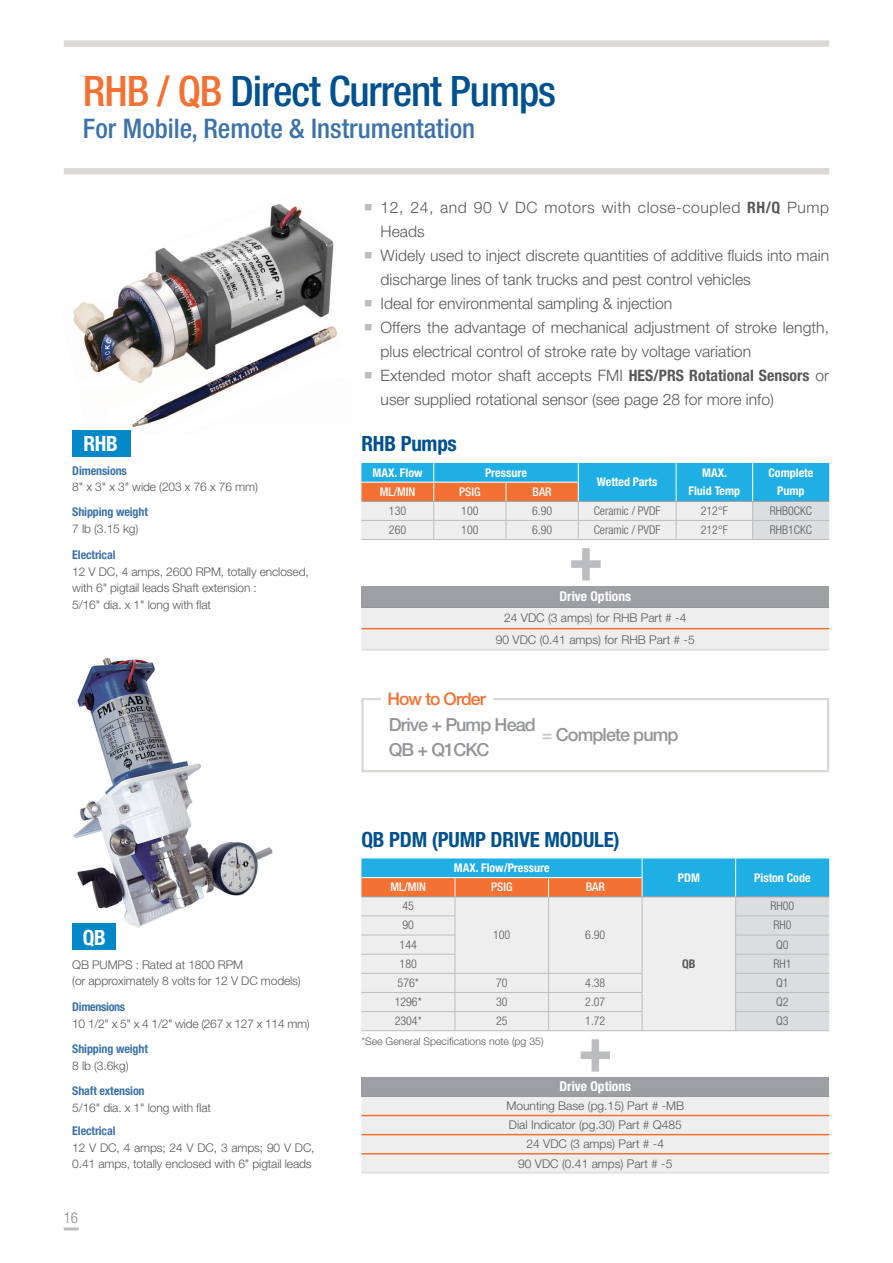
<style>
.page{position:relative;width:893px;height:1263px;background:#fff}
.page>*{position:absolute;margin:0;border:0;box-sizing:border-box;transform-origin:0 0}
.타이틀_36{font:500 condensed 42px "Helvetica Neue LT Std";letter-spacing:-.025em;color:#00518e}
.서브타이틀{font:500 condensed 27px "Helvetica Neue LT Std";color:#3d73a9}
.타이틀_제품{font:700 condensed 21px "Helvetica Neue LT Std";letter-spacing:-.01em;color:#00518e}
.타이틀_제품-2{font:700 condensed 21px "Helvetica Neue LT Std";color:#fff}
.타이틀_36-2{font:500 18px "Helvetica Neue LTW1 G";letter-spacing:-.05em;color:#939598}
.타이틀_36-3{font:500 17.4px "Helvetica Neue LTW1 G";letter-spacing:-.05em;color:#f37133}
.t1{font:300 15.75px/24px "Helvetica Neue LT Std";color:#57585a}
.t2{font:300 15.75px/24px "Helvetica Neue LT Std";letter-spacing:.035em;color:#57585a}
.t3{font:300 condensed 15px "Helvetica Neue LT Std";color:#87898c}
.t4{font:700 condensed 13.5px "Helvetica Neue LT Std";color:#fff}
.t5{font:300 12px/16.5px "Helvetica Neue LT Std";letter-spacing:-.01em;color:#57585a}
.테이블{font:300 condensed 12px "Helvetica Neue LT Std";color:#57585a}
.t6{font:700 condensed 12px "Helvetica Neue LT Std";letter-spacing:-.01em;color:#3d73a9}
.테이블_볼드{font:700 condensed 12px "Helvetica Neue LT Std";color:#fff}
.테이블_볼드-2{font:500 condensed 12px "Helvetica Neue LT Std";color:#fff}
.테이블-2{font:700 condensed 12px "Helvetica Neue LT Std";color:#57585a}
.t7{font:300 10.5px "Helvetica Neue LT Std";color:#57585a}
.s1{color:#f37133}
.s2{font-family:"YDVYGO520";font-weight:400;color:#bcbdc0}
.s3{font-weight:700;font-stretch:condensed}
.s4{color:#c7c8ca}
</style>
<div class="page">
<div style="left:361px;top:698px;width:468px;height:74px;border:2px solid #dcd8d5"></div>
<img style="left:73px;top:204px;width:265px;height:223px">
<img style="left:72px;top:657px;width:201px;height:271px">
<svg style="left:571px;top:548px;width:30px;height:32px"></svg>
<div style="left:361px;top:586px;width:468px;height:21px;background:#9d9fa2"></div>
<svg style="left:361px;top:608px;width:468px;height:42px;background:#edecec"></svg>
<hr style="left:361px;top:607px;width:468px;height:1px;background:#8f9194">
<hr style="left:361px;top:628px;width:468px;height:1px;background:#f37133">
<hr style="left:361px;top:650px;width:468px;height:1px;background:#d1d2d4">
<hr style="left:361px;top:539px;width:73px;height:1px;background:#bcbdc0">
<hr style="left:434px;top:539px;width:72px;height:1px;background:#bcbdc0">
<hr style="left:506px;top:539px;width:72px;height:1px;background:#bcbdc0">
<hr style="left:578px;top:539px;width:98px;height:1px;background:#bcbdc0">
<hr style="left:676px;top:539px;width:77px;height:1px;background:#bcbdc0">
<hr style="left:753px;top:539px;width:76px;height:1px;background:#bcbdc0">
<svg style="left:361px;top:463px;width:468px;height:76px;background:#9dc5d3"></svg>
<svg style="left:581px;top:1039px;width:29px;height:32px"></svg>
<div style="left:361px;top:1077px;width:468px;height:19px;background:#9d9fa2"></div>
<svg style="left:361px;top:1097px;width:468px;height:76px;background:#edebea"></svg>
<hr style="left:361px;top:1096px;width:468px;height:1px;background:#8f9194">
<hr style="left:361px;top:1115px;width:468px;height:1px;background:#f37133">
<hr style="left:361px;top:1134px;width:468px;height:1px;background:#f37133">
<hr style="left:361px;top:1153px;width:468px;height:1px;background:#f37133">
<hr style="left:361px;top:1173px;width:468px;height:1px;background:#d1d2d4">
<svg style="left:361px;top:858px;width:468px;height:173px;background:#cad8dd"></svg>
<div style="left:64px;top:168px;width:765px;height:6px;background:#dcd8d5"></div>
<div style="left:64px;top:40px;width:765px;height:7px;background:#dcd8d5"></div>
<div style="left:72px;top:430px;width:59px;height:26px;background:#0088c7"></div>
<div style="left:72px;top:924px;width:44px;height:26px;background:#0088c7"></div>
<div style="left:381px;top:688px;width:112px;height:20px;background:#fff"></div>
<hr style="left:64px;top:1227px;width:15px;height:3px;background:#bcbdc0">
<p class="타이틀_36" style="left:83px;top:66px;width:475px"><span class="s1">RHB / QB</span> Direct Current Pumps</p>
<p class="서브타이틀" style="left:83px;top:113px;width:394px">For Mobile, Remote &amp; Instrumentation</p>
<p class="타이틀_제품-2" style="left:83px;top:431px;width:36px">RHB</p>
<p class="t6" style="left:72px;top:463px;width:56px">Dimensions</p>
<p class="t5" style="left:72px;top:479px;width:187px">8" x 3" x 3" wide (203 x 76 x 76 mm)</p>
<p class="t6" style="left:72px;top:505px;width:77px">Shipping weight</p>
<p class="t5" style="left:72px;top:520px;width:68px">7 lb (3.15 kg)</p>
<p class="t6" style="left:72px;top:547px;width:45px">Electrical</p>
<p class="t5" style="left:72px;top:563px;width:238px">12 V DC, 4 amps, 2600 RPM, totally enclosed, with 6" pigtail leads Shaft extension :</p>
<p class="t5" style="left:72px;top:596px;width:140px">5/16" dia. x 1" long with flat</p>
<p class="타이틀_제품-2" style="left:83px;top:924px;width:25px">QB</p>
<p class="t5" style="left:72px;top:956px;width:172px">QB PUMPS : Rated at 1800 RPM</p>
<p class="t5" style="left:72px;top:972px;width:230px">(or approximately 8 volts for 12 V DC models)</p>
<p class="t6" style="left:72px;top:1000px;width:55px">Dimensions</p>
<p class="t5" style="left:72px;top:1015px;width:239px">10 1/2" x 5" x 4 1/2" wide (267 x 127 x 114 mm)</p>
<p class="t6" style="left:72px;top:1041px;width:77px">Shipping weight</p>
<p class="t5" style="left:72px;top:1057px;width:58px">8 lb (3.6kg)</p>
<p class="t6" style="left:72px;top:1083px;width:74px">Shaft extension</p>
<p class="t5" style="left:72px;top:1099px;width:140px">5/16" dia. x 1" long with flat</p>
<p class="t6" style="left:72px;top:1123px;width:45px">Electrical</p>
<p class="t5" style="left:72px;top:1139px;width:244px">12 V DC, 4 amps; 24 V DC, 3 amps; 90 V DC,<br>0.41 amps, totally enclosed with 6" pigtail leads</p>
<p class="t3" style="left:64px;top:1209px;width:16px">16</p>
<p class="t2" style="left:381px;top:195px;width:450px;text-indent:-19px"><span class="s2">■</span> 12, 24, and 90 V DC motors with close-coupled <span class="s3">RH/Q</span> Pump<br>Heads</p>
<p class="t1" style="left:381px;top:243px;width:450px;text-indent:-19px"><span class="s2">■</span> Widely used to inject discrete quantities of additive fluids into main discharge lines of tank trucks and pest control vehicles</p>
<p class="t1" style="left:361px;top:291px;width:312px"><span class="s2">■</span> Ideal for environmental sampling &amp; injection</p>
<p class="t1" style="left:381px;top:315px;width:450px;text-indent:-19px"><span class="s2">■</span> Offers the advantage of mechanical adjustment of stroke length, plus electrical control of stroke rate by voltage variation</p>
<p class="t1" style="left:381px;top:363px;width:450px;text-indent:-19px"><span class="s2">■</span> Extended motor shaft accepts FMI <span class="s3">HES/PRS Rotational Sensors</span> or user supplied rotational sensor (see page 28 for more info)</p>
<p class="타이틀_제품" style="left:361px;top:431px;width:97px">RHB Pumps</p>
<p class="테이블_볼드" style="left:373px;top:465px;width:51px">MAX. Flow</p>
<p class="테이블_볼드" style="left:485px;top:465px;width:43px">Pressure</p>
<p class="테이블_볼드" style="left:768px;top:466px;width:46px">Complete</p>
<p class="테이블_볼드" style="left:702px;top:466px;width:26px">MAX.</p>
<p class="테이블_볼드" style="left:688px;top:484px;width:53px">Fluid Temp</p>
<p class="테이블_볼드" style="left:597px;top:475px;width:62px">Wetted Parts</p>
<p class="테이블_볼드-2" style="left:380px;top:484px;width:37px">ML/MIN</p>
<p class="테이블_볼드-2" style="left:459px;top:484px;width:23px">PSIG</p>
<p class="테이블_볼드-2" style="left:533px;top:484px;width:21px">BAR</p>
<p class="테이블_볼드" style="left:777px;top:484px;width:29px">Pump</p>
<p class="테이블" style="left:389px;top:504px;width:19px">130</p>
<p class="테이블" style="left:461px;top:504px;width:19px">100</p>
<p class="테이블" style="left:532px;top:504px;width:22px">6.90</p>
<p class="테이블" style="left:594px;top:504px;width:69px">Ceramic / PVDF</p>
<p class="테이블" style="left:701px;top:504px;width:29px">212°F</p>
<p class="테이블" style="left:770px;top:504px;width:44px">RHB0CKC</p>
<p class="테이블" style="left:389px;top:523px;width:19px">260</p>
<p class="테이블" style="left:461px;top:523px;width:19px">100</p>
<p class="테이블" style="left:532px;top:523px;width:22px">6.90</p>
<p class="테이블" style="left:594px;top:523px;width:69px">Ceramic / PVDF</p>
<p class="테이블" style="left:701px;top:523px;width:29px">212°F</p>
<p class="테이블" style="left:770px;top:523px;width:44px">RHB1CKC</p>
<p class="t4" style="left:559px;top:588px;width:73px">Drive Options</p>
<p class="t5" style="left:504px;top:609px;width:184px">24 VDC (3 amps) for RHB Part # -4</p>
<p class="t5" style="left:496px;top:631px;width:200px">90 VDC (0.41 amps) for RHB Part # -5</p>
<p class="타이틀_36-3" style="left:387px;top:688px;width:100px">How to Order</p>
<p class="타이틀_36-2" style="left:389px;top:713px;width:149px">Drive + Pump Head</p>
<p class="타이틀_36-2" style="left:389px;top:738px;width:102px">QB + Q1CKC</p>
<p class="타이틀_36-2" style="left:542px;top:723px;width:138px"><span class="s4">=</span> Complete pump</p>
<p class="타이틀_제품" style="left:361px;top:826px;width:260px">QB PDM (PUMP DRIVE MODULE)</p>
<p class="테이블_볼드" style="left:454px;top:860px;width:97px">MAX. Flow/Pressure</p>
<p class="테이블_볼드" style="left:678px;top:870px;width:23px">PDM</p>
<p class="테이블_볼드" style="left:754px;top:870px;width:58px">Piston Code</p>
<p class="테이블_볼드-2" style="left:390px;top:880px;width:37px">ML/MIN</p>
<p class="테이블_볼드-2" style="left:491px;top:880px;width:23px">PSIG</p>
<p class="테이블_볼드-2" style="left:586px;top:880px;width:21px">BAR</p>
<p class="테이블" style="left:402px;top:899px;width:13px">45</p>
<p class="테이블" style="left:493px;top:928px;width:19px">100</p>
<p class="테이블" style="left:585px;top:928px;width:22px">6.90</p>
<p class="테이블" style="left:770px;top:899px;width:25px">RH00</p>
<p class="테이블" style="left:402px;top:918px;width:13px">90</p>
<p class="테이블" style="left:773px;top:918px;width:19px">RH0</p>
<p class="테이블" style="left:400px;top:937px;width:19px">144</p>
<p class="테이블" style="left:776px;top:937px;width:14px">Q0</p>
<p class="테이블" style="left:400px;top:956px;width:19px">180</p>
<p class="테이블" style="left:773px;top:956px;width:19px">RH1</p>
<p class="테이블" style="left:398px;top:976px;width:23px">576*</p>
<p class="테이블" style="left:496px;top:976px;width:13px">70</p>
<p class="테이블" style="left:585px;top:976px;width:22px">4.38</p>
<p class="테이블" style="left:776px;top:976px;width:14px">Q1</p>
<p class="테이블" style="left:395px;top:995px;width:29px">1296*</p>
<p class="테이블" style="left:496px;top:995px;width:13px">30</p>
<p class="테이블" style="left:585px;top:995px;width:22px">2.07</p>
<p class="테이블" style="left:776px;top:995px;width:14px">Q2</p>
<p class="테이블" style="left:395px;top:1014px;width:29px">2304*</p>
<p class="테이블" style="left:496px;top:1014px;width:13px">25</p>
<p class="테이블" style="left:585px;top:1014px;width:22px">1.72</p>
<p class="테이블" style="left:776px;top:1014px;width:14px">Q3</p>
<p class="t7" style="left:361px;top:1035px;width:184px">*See General Specifications note (pg 35)</p>
<p class="테이블-2" style="left:682px;top:956px;width:15px">QB</p>
<p class="t4" style="left:559px;top:1078px;width:73px">Drive Options</p>
<p class="t5" style="left:506px;top:1097px;width:179px">Mounting Base (pg.15) Part # -MB</p>
<p class="t5" style="left:509px;top:1116px;width:174px">Dial Indicator (pg.30) Part # Q485</p>
<p class="t5" style="left:527px;top:1136px;width:139px">24 VDC (3 amps) Part # -4</p>
<p class="t5" style="left:518px;top:1155px;width:156px">90 VDC (0.41 amps) Part # -5</p>
</div>
